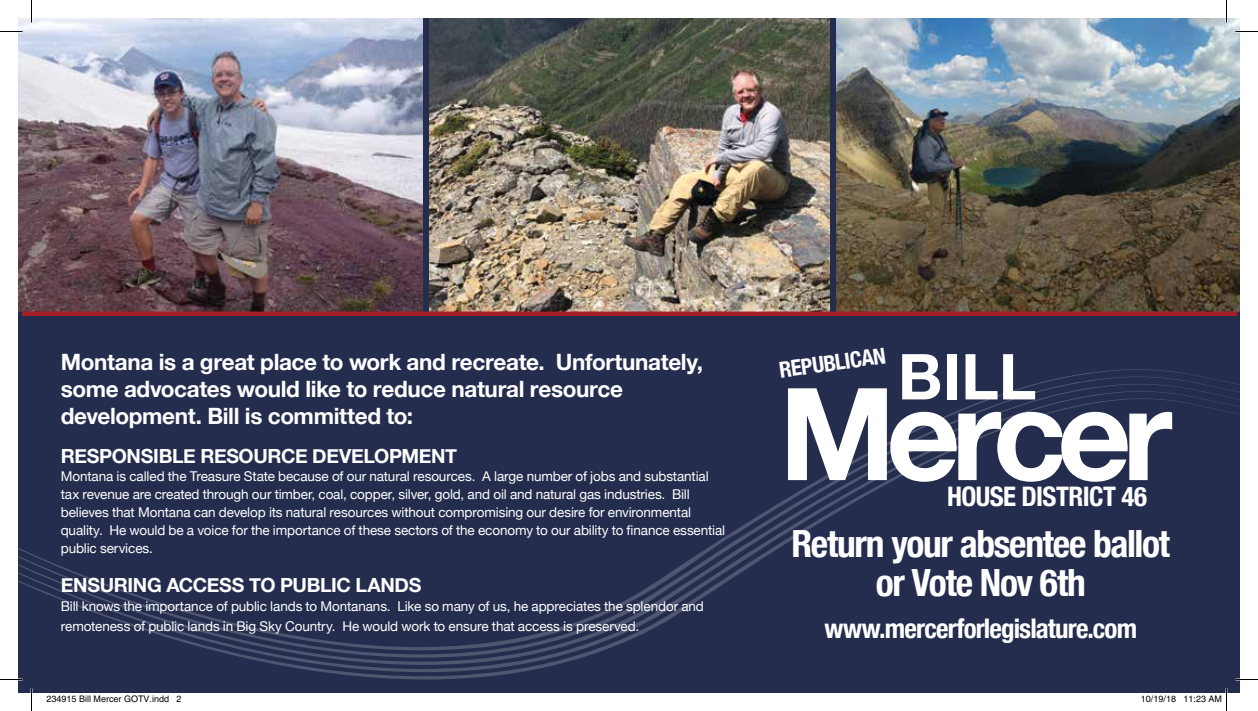
<style>
.page{position:relative;width:1258px;height:711px;background:#fff}
.page>*{position:absolute;margin:0;border:0;box-sizing:border-box;transform-origin:0 0}
.t1{font:700 128.55px "Helvetica Neue";letter-spacing:-.07em;color:#fff}
.t2{font:700 63.45px "Helvetica Neue";color:#fff}
.t3{font:700 condensed 37.5px/39px "Helvetica Neue";letter-spacing:-.035em;color:#fff;text-align:center}
.t4{font:700 condensed 27px "Helvetica Neue";letter-spacing:-.03em;color:#fff}
.t5{font:700 22.5px/27px "Helvetica Neue";letter-spacing:-.015em;color:#fff}
.t6{font:700 condensed 22.2px "Helvetica Neue";color:#fff}
.t7{font:700 19.5px "Helvetica Neue";letter-spacing:-.02em;color:#fff}
.t8{font:13.5px/18px "Helvetica Neue";letter-spacing:-.01em;color:#fff}
.t9{font:9px "Helvetica";color:#000}
</style>
<div class="page">
<div style="left:18px;top:18px;width:1222px;height:675px;background:#242d4e"></div>
<svg style="left:213px;top:650px;width:391px;height:8px"></svg>
<svg style="left:18px;top:369px;width:1222px;height:281px"></svg>
<img style="left:18px;top:18px;width:404px;height:294px">
<img style="left:429px;top:18px;width:400px;height:294px">
<img style="left:836px;top:18px;width:404px;height:294px">
<hr style="left:22px;top:312px;width:1215px;height:4px;background:#a31e25">
<hr style="left:1225px;top:0;width:2px;height:22px;background:#fff">
<svg style="left:0;top:31px;width:22px;height:1px"></svg>
<svg style="left:1235px;top:31px;width:23px;height:1px"></svg>
<svg style="left:0;top:679px;width:22px;height:1px"></svg>
<svg style="left:1235px;top:679px;width:23px;height:1px"></svg>
<svg style="left:31px;top:0;width:1px;height:22px"></svg>
<svg style="left:31px;top:688px;width:1px;height:23px"></svg>
<svg style="left:1226px;top:0;width:1px;height:22px"></svg>
<svg style="left:1225px;top:688px;width:2px;height:23px"></svg>
<h3 class="t5" style="left:61px;top:349px;width:644px">Montana is a great place to work and recreate. Unfortunately, some advocates would like to reduce natural resource development. Bill is committed to:</h3>
<h3 class="t7" style="left:61px;top:441px;width:398px">RESPONSIBLE RESOURCE DEVELOPMENT</h3>
<p class="t8" style="left:61px;top:468px;width:666px">Montana is called the Treasure State because of our natural resources. A large number of jobs and substantial tax revenue are created through our timber, coal, copper, silver, gold, and oil and natural gas industries. Bill believes that Montana can develop its natural resources without compromising our desire for environmental quality. He would be a voice for the importance of these sectors of the economy to our ability to finance essential public services.</p>
<h3 class="t7" style="left:61px;top:570px;width:362px">ENSURING ACCESS TO PUBLIC LANDS</h3>
<p class="t8" style="left:61px;top:598px;width:645px;line-height:19.5px">Bill knows the importance of public lands to Montanans. Like so many of us, he appreciates the splendor and remoteness of public lands in Big Sky Country. He would work to ensure that access is preserved.</p>
<h3 class="t6" style="left:777px;top:352px;width:109px;rotate:-8deg">REPUBLICAN</h3>
<h2 class="t2" style="left:898px;top:327px;width:140px">BILL</h2>
<h1 class="t1" style="left:779px;top:333px;width:395px">Mercer</h1>
<h3 class="t4" style="left:947px;top:474px;width:202px">HOUSE DISTRICT 46</h3>
<h3 class="t3" style="left:791px;top:522px;width:380px">Return your absentee ballot or Vote Nov 6th</h3>
<h3 class="t4" style="left:824px;top:606px;width:314px">www.mercerforlegislature.com</h3>
<p class="t9" style="left:46px;top:694px;width:137px">234915 Bill Mercer GOTV.indd 2</p>
<p class="t9" style="left:1141px;top:694px;width:83px">10/19/18 11:23 AM</p>
</div>
